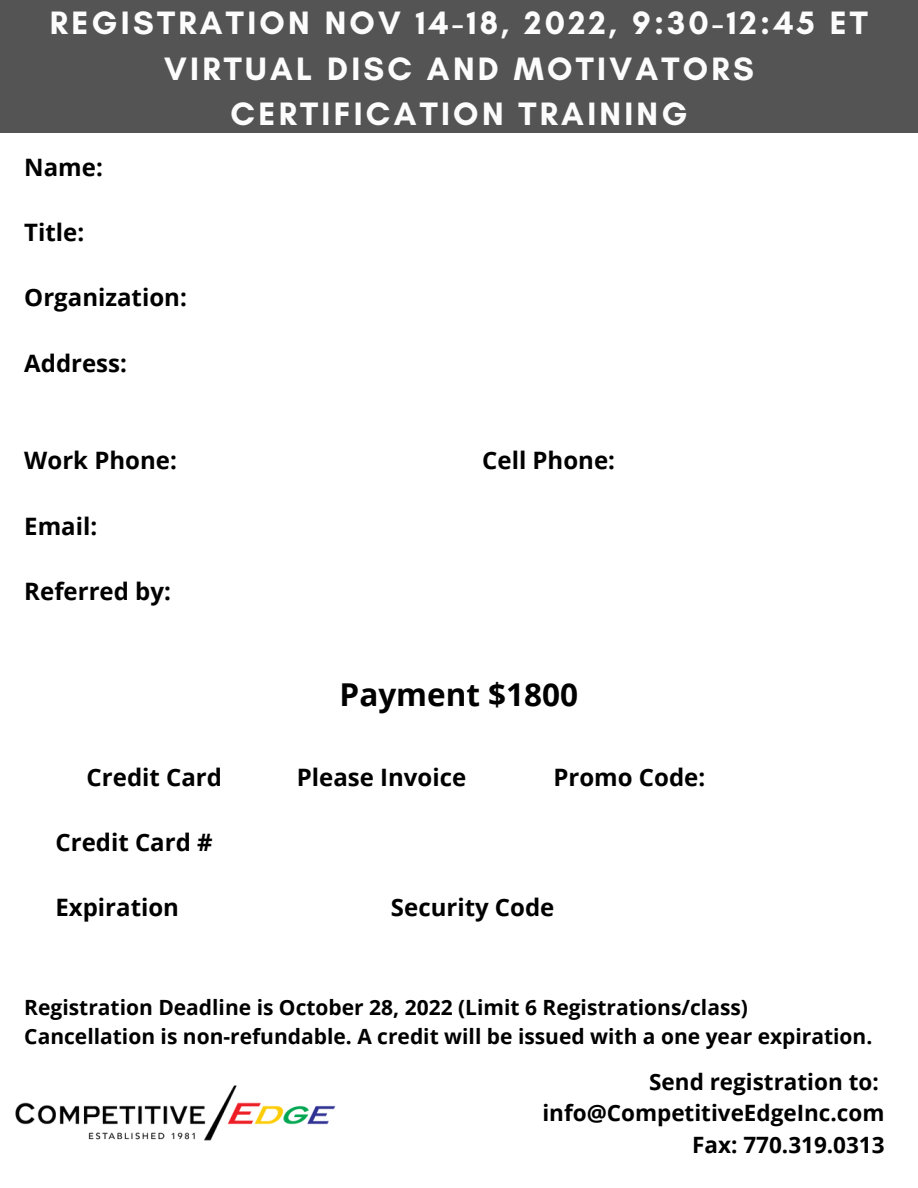
<style>
.page{position:relative;width:918px;height:1188px;background:#fff}
.page>*{position:absolute;margin:0;border:0;box-sizing:border-box;transform-origin:0 0}
.t1{font:700 33px/45.8px "Glacial Indifference";letter-spacing:.1em;color:#fcfcfc;text-align:center}
.t2{font:700 31.5px "Open Sans";color:#000}
.t3{font:700 24px "Open Sans";color:#000}
.t4{font:700 22.5px/31.5px "Open Sans";color:#000;text-align:right}
.t5{font:700 21px/29.2px "Open Sans";color:#000}
</style>
<div class="page">
<div style="left:0;top:0;width:918px;height:133px;background:#545454"></div>
<img style="left:15px;top:1085px;width:321px;height:56px">
<h1 class="t1" style="left:50px;top:-1px;width:820px">REGISTRATION NOV 14-18, 2022, 9:30-12:45 ET<br>VIRTUAL DISC AND MOTIVATORS<br>CERTIFICATION TRAINING</h1>
<p class="t3" style="left:24px;top:150px;width:80px">Name:</p>
<p class="t3" style="left:24px;top:215px;width:61px">Title:</p>
<p class="t3" style="left:24px;top:281px;width:164px">Organization:</p>
<p class="t3" style="left:24px;top:346px;width:104px">Address:</p>
<p class="t3" style="left:24px;top:444px;width:154px">Work Phone:</p>
<p class="t3" style="left:482px;top:444px;width:134px">Cell Phone:</p>
<p class="t3" style="left:24px;top:509px;width:74px">Email:</p>
<p class="t3" style="left:24px;top:574px;width:148px">Referred by:</p>
<h2 class="t2" style="left:340px;top:672px;width:240px">Payment $1800</h2>
<p class="t3" style="left:87px;top:760px;width:137px">Credit Card</p>
<p class="t3" style="left:297px;top:760px;width:171px">Please Invoice</p>
<p class="t3" style="left:553px;top:760px;width:153px">Promo Code:</p>
<p class="t3" style="left:56px;top:825px;width:159px">Credit Card #</p>
<p class="t3" style="left:56px;top:890px;width:125px">Expiration</p>
<p class="t3" style="left:391px;top:890px;width:165px">Security Code</p>
<p class="t5" style="left:24px;top:992px;width:850px">Registration Deadline is October 28, 2022 (Limit 6 Registrations/class)<br>Cancellation is non-refundable. A credit will be issued with a one year expiration.</p>
<p class="t4" style="left:542px;top:1065px;width:344px">Send registration to: info@CompetitiveEdgeInc.com<br>Fax: 770.319.0313</p>
</div>
